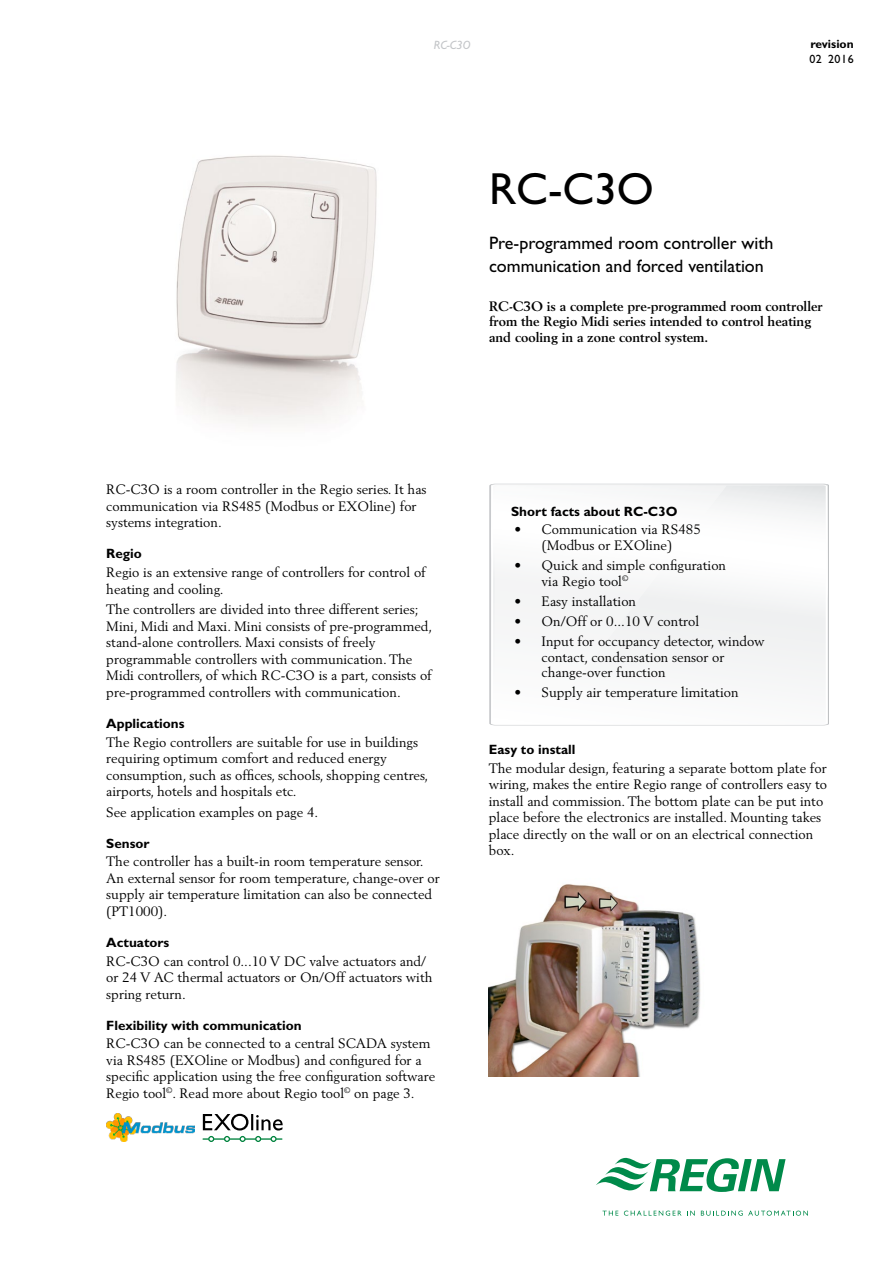
<style>
.page{position:relative;width:893px;height:1263px;background:#fff}
.page>*{position:absolute;margin:0;border:0;box-sizing:border-box;transform-origin:0 0}
.H_gill{font:45px "Gill Sans";color:#000}
.H_gill_mid{font:18px/22.5px "Gill Sans";color:#000}
.body{font:13.5px/16.5px "Berling";color:#000}
.H_berling_small_bold{font:700 13.5px/15.8px "Berling";color:#000}
.H_gill_bold_small{font:700 13.5px "Gill Sans";color:#000}
.t1{font:700 12px "Gill Sans";color:#000}
.t2{font:italic 12px "Gill Sans";color:#c3c5c8}
.t3{font:12px "Gill Sans";letter-spacing:.045em;color:#000}
</style>
<div class="page">
<svg style="left:596px;top:1158px;width:190px;height:34px"></svg>
<svg style="left:602px;top:1211px;width:16px;height:4px"></svg>
<svg style="left:624px;top:1210px;width:57px;height:6px"></svg>
<svg style="left:687px;top:1211px;width:8px;height:4px"></svg>
<svg style="left:701px;top:1210px;width:107px;height:6px"></svg>
<img style="left:489px;top:884px;width:212px;height:192px">
<svg style="left:490px;top:484px;width:339px;height:241px"></svg>
<svg style="left:492px;top:485px;width:335px;height:239px"></svg>
<svg style="left:495px;top:486px;width:232px;height:237px"></svg>
<img style="left:106px;top:1114px;width:89px;height:28px">
<svg style="left:203px;top:1114px;width:80px;height:16px"></svg>
<svg style="left:202px;top:1136px;width:80px;height:6px"></svg>
<img style="left:176px;top:155px;width:201px;height:269px">
<p class="t2" style="left:434px;top:39px;width:38px">RC-C3O</p>
<p class="t1" style="left:810px;top:37px;width:45px">revision</p>
<p class="t3" style="left:809px;top:52px;width:46px">02 2016</p>
<p class="H_gill" style="left:489px;top:163px;width:166px">RC-C3O</p>
<p class="H_gill_mid" style="left:489px;top:232px;width:286px">Pre-programmed room controller with communication and forced ventilation</p>
<p class="H_berling_small_bold" style="left:489px;top:298px;width:335px">RC-C3O is a complete pre-programmed room controller from the Regio Midi series intended to control heating and cooling in a zone control system.</p>
<p class="body" style="left:106px;top:481px;width:322px">RC-C3O is a room controller in the Regio series. It has communication via RS485 (Modbus or EXOline) for systems integration.</p>
<p class="H_gill_bold_small" style="left:106px;top:546px;width:37px">Regio</p>
<p class="body" style="left:106px;top:564px;width:321px">Regio is an extensive range of controllers for control of heating and cooling.</p>
<p class="body" style="left:106px;top:601px;width:327px">The controllers are divided into three different series; Mini, Midi and Maxi. Mini consists of pre-programmed, stand-alone controllers. Maxi consists of freely programmable controllers with communication. The Midi controllers, of which RC-C3O is a part, consists of pre-programmed controllers with communication.</p>
<p class="H_gill_bold_small" style="left:106px;top:715px;width:80px">Applications</p>
<p class="body" style="left:106px;top:733px;width:323px">The Regio controllers are suitable for use in buildings requiring optimum comfort and reduced energy consumption, such as offices, schools, shopping centres, airports, hotels and hospitals etc.</p>
<p class="body" style="left:106px;top:804px;width:214px">See application examples on page 4.</p>
<p class="H_gill_bold_small" style="left:106px;top:835px;width:45px">Sensor</p>
<p class="body" style="left:106px;top:853px;width:335px">The controller has a built-in room temperature sensor.<br>An external sensor for room temperature, change-over or supply air temperature limitation can also be connected (PT1000).</p>
<p class="H_gill_bold_small" style="left:106px;top:934px;width:65px">Actuators</p>
<p class="body" style="left:106px;top:952px;width:328px">RC-C3O can control 0...10 V DC valve actuators and/ or 24 V AC thermal actuators or On/Off actuators with spring return.</p>
<p class="H_gill_bold_small" style="left:106px;top:1017px;width:197px">Flexibility with communication</p>
<p class="body" style="left:106px;top:1035px;width:331px">RC-C3O can be connected to a central SCADA system via RS485 (EXOline or Modbus) and configured for a specific application using the free configuration software Regio tool<sup>©</sup>. Read more about Regio tool<sup>©</sup> on page 3.</p>
<p class="H_gill_bold_small" style="left:511px;top:503px;width:168px">Short facts about RC-C3O</p>
<p class="body" style="left:515px;top:521px;width:188px;line-height:15.8px;text-align:center">• Communication via RS485 (Modbus or EXOline)</p>
<p class="body" style="left:542px;top:557px;width:186px;line-height:15.8px;text-indent:-27px">• Quick and simple configuration via Regio tool<sup>©</sup></p>
<p class="body" style="left:515px;top:593px;width:123px">• Easy installation</p>
<p class="body" style="left:515px;top:613px;width:186px">• On/Off or 0...10 V control</p>
<p class="body" style="left:542px;top:633px;width:225px;line-height:15.8px;text-indent:-27px">• Input for occupancy detector, window contact, condensation sensor or change-over function</p>
<p class="body" style="left:515px;top:684px;width:226px">• Supply air temperature limitation</p>
<p class="H_gill_bold_small" style="left:489px;top:742px;width:88px">Easy to install</p>
<p class="body" style="left:489px;top:760px;width:340px">The modular design, featuring a separate bottom plate for wiring, makes the entire Regio range of controllers easy to install and commission. The bottom plate can be put into place before the electronics are installed. Mounting takes place directly on the wall or on an electrical connection box.</p>
</div>
